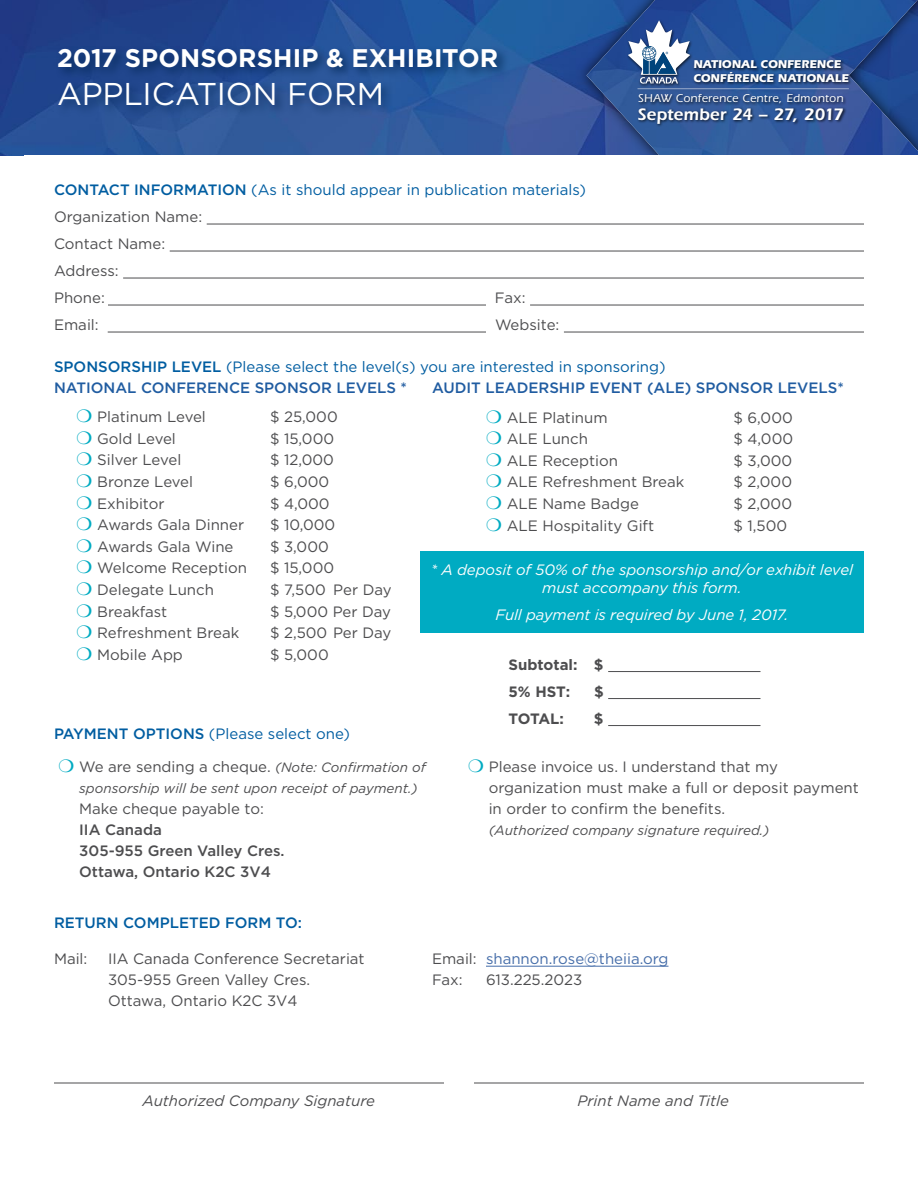
<style>
.page{position:relative;width:918px;height:1188px;background:#fff}
.page>*{position:absolute;margin:0;border:0;box-sizing:border-box;transform-origin:0 0}
.t1{font:31.5px "Gotham HTF";letter-spacing:-.005em;color:#fff}
.t2{font:700 25.5px "Gotham HTF";letter-spacing:.005em;color:#fff}
.t3{font:600 17.25px "ITC Eras Std";color:#fff}
.t4{font:15px/27px "Gotham HTF";color:#4d4d4f}
.t5{font:italic 15px/18px "Gotham HTF";letter-spacing:-.005em;color:#fff;text-align:center}
.t6{font:15px/21px "Gotham HTF";color:#005da1}
.t7{font:500 15px/21px "Gotham HTF";color:#4d4d4f}
.t8{font:italic 15px "Gotham HTF";color:#4d4d4f}
.t9{font:500 15px "Gotham HTF";color:#205ca1}
.t10{font:15px "Gotham HTF";color:#456da9}
.t11{font:700 15px/27px "Gotham HTF";color:#4d4d4f}
.t12{font:500 15px "Gotham HTF";color:#005da1}
.t13{font:italic 13.5px "Gotham HTF";color:#4d4d4f}
.t14{font:700 11.7px/14.1px "ITC Eras Std";color:#fff;scale:.96 1}
.t15{font:500 11.7px "ITC Eras Std";letter-spacing:.025em;color:#fff}
.s1{font-weight:500;color:#005da1}
.s2{color:#005da1}
.s3{font-weight:500}
.s4{font-weight:500;color:#205ca1}
.s5{color:#00abc2}
.s6{font-style:italic;font-size:13.5px}
.s7{color:#4d4d4f}
</style>
<div class="page">
<img style="left:0;top:0;width:575px;height:155px">
<img style="left:586px;top:0;width:332px;height:155px">
<div style="left:627px;top:19px;width:226px;height:107px;background:#000;opacity:.75"></div>
<hr style="left:638px;top:88px;width:211px;height:1px;background:#fff">
<svg style="left:628px;top:20px;width:62px;height:64px"></svg>
<div style="left:55px;top:46px;width:455px;height:72px;background:#00244f;opacity:.75"></div>
<hr style="left:207px;top:224px;width:657px;height:1px;background:#4d4d4f">
<hr style="left:170px;top:251px;width:694px;height:1px;background:#4d4d4f">
<hr style="left:123px;top:278px;width:741px;height:1px;background:#4d4d4f">
<hr style="left:108px;top:305px;width:378px;height:1px;background:#4d4d4f">
<hr style="left:530px;top:305px;width:334px;height:1px;background:#4d4d4f">
<hr style="left:108px;top:332px;width:378px;height:1px;background:#4d4d4f">
<hr style="left:564px;top:332px;width:300px;height:1px;background:#4d4d4f">
<div style="left:420px;top:551px;width:444px;height:82px;background:#00abc2"></div>
<hr style="left:608px;top:671px;width:152px;height:1px;background:#4d4d4f">
<hr style="left:608px;top:698px;width:152px;height:1px;background:#4d4d4f">
<hr style="left:608px;top:725px;width:152px;height:1px;background:#4d4d4f">
<hr style="left:486px;top:966px;width:182px;height:1px;background:#456da9">
<hr style="left:54px;top:1083px;width:390px;height:1px;background:#4d4d4f">
<hr style="left:474px;top:1083px;width:390px;height:1px;background:#4d4d4f">
<h2 class="t2" style="left:57px;top:44px;width:443px">2017 SPONSORSHIP &amp; EXHIBITOR</h2>
<h1 class="t1" style="left:57px;top:77px;width:329px">APPLICATION FORM</h1>
<p class="t4" style="left:54px;top:176px;width:534px"><span class="s1">CONTACT INFORMATION</span> <span class="s2">(As it should appear in publication materials)<br></span>Organization Name:<br>Contact Name:<br>Address:<br>Phone:</p>
<p class="t4" style="left:495px;top:284px;width:32px">Fax:</p>
<p class="t14" style="left:693px;top:57px;width:164px">NATIONAL CONFERENCE<br>CONFÉRENCE NATIONALE</p>
<p class="t15" style="left:638px;top:92px;width:207px">SHAW Conference Centre, Edmonton</p>
<p class="t3" style="left:638px;top:104px;width:208px">September 24 – 27, 2017</p>
<p class="t4" style="left:54px;top:311px;width:46px">Email:</p>
<p class="t4" style="left:495px;top:311px;width:66px">Website:</p>
<p class="t6" style="left:54px;top:356px;width:613px"><span class="s3">SPONSORSHIP LEVEL</span> (Please select the level(s) you are interested in sponsoring)<br><span class="s4">NATIONAL CONFERENCE SPONSOR LEVELS *</span></p>
<p class="t9" style="left:432px;top:379px;width:413px">AUDIT LEADERSHIP EVENT (ALE) SPONSOR LEVELS*</p>
<p class="t4" style="left:76px;top:403px;width:131px"><span class="s5">❍</span> Platinum Level</p>
<p class="t4" style="left:270px;top:403px;width:69px">$ 25,000</p>
<p class="t4" style="left:76px;top:425px;width:101px"><span class="s5">❍</span> Gold Level</p>
<p class="t4" style="left:270px;top:425px;width:66px">$ 15,000</p>
<p class="t4" style="left:76px;top:446px;width:106px"><span class="s5">❍</span> Silver Level</p>
<p class="t4" style="left:270px;top:446px;width:65px">$ 12,000</p>
<p class="t4" style="left:76px;top:468px;width:118px"><span class="s5">❍</span> Bronze Level</p>
<p class="t4" style="left:270px;top:468px;width:61px">$ 6,000</p>
<p class="t4" style="left:76px;top:490px;width:90px"><span class="s5">❍</span> Exhibitor</p>
<p class="t4" style="left:270px;top:490px;width:61px">$ 4,000</p>
<p class="t4" style="left:76px;top:511px;width:169px"><span class="s5">❍</span> Awards Gala Dinner</p>
<p class="t4" style="left:270px;top:511px;width:67px">$ 10,000</p>
<p class="t4" style="left:76px;top:533px;width:158px"><span class="s5">❍</span> Awards Gala Wine</p>
<p class="t4" style="left:270px;top:533px;width:60px">$ 3,000</p>
<p class="t4" style="left:76px;top:554px;width:172px"><span class="s5">❍</span> Welcome Reception</p>
<p class="t4" style="left:270px;top:554px;width:66px">$ 15,000</p>
<p class="t4" style="left:76px;top:576px;width:139px"><span class="s5">❍</span> Delegate Lunch</p>
<p class="t4" style="left:270px;top:576px;width:123px">$ 7,500 Per Day</p>
<p class="t4" style="left:76px;top:598px;width:92px"><span class="s5">❍</span> Breakfast</p>
<p class="t4" style="left:270px;top:598px;width:123px">$ 5,000 Per Day</p>
<p class="t4" style="left:76px;top:619px;width:164px"><span class="s5">❍</span> Refreshment Break</p>
<p class="t4" style="left:270px;top:619px;width:123px">$ 2,500 Per Day</p>
<p class="t4" style="left:76px;top:641px;width:108px"><span class="s5">❍</span> Mobile App</p>
<p class="t4" style="left:270px;top:641px;width:60px">$ 5,000</p>
<p class="t4" style="left:486px;top:403px;width:123px"><span class="s5">❍</span> ALE Platinum</p>
<p class="t4" style="left:734px;top:403px;width:61px">$ 6,000</p>
<p class="t4" style="left:486px;top:425px;width:103px"><span class="s5">❍</span> ALE Lunch</p>
<p class="t4" style="left:734px;top:425px;width:61px">$ 4,000</p>
<p class="t4" style="left:486px;top:447px;width:134px"><span class="s5">❍</span> ALE Reception</p>
<p class="t4" style="left:734px;top:447px;width:60px">$ 3,000</p>
<p class="t4" style="left:486px;top:468px;width:200px"><span class="s5">❍</span> ALE Refreshment Break</p>
<p class="t4" style="left:734px;top:468px;width:60px">$ 2,000</p>
<p class="t4" style="left:486px;top:490px;width:154px"><span class="s5">❍</span> ALE Name Badge</p>
<p class="t4" style="left:734px;top:490px;width:60px">$ 2,000</p>
<p class="t4" style="left:486px;top:511px;width:170px"><span class="s5">❍</span> ALE Hospitality Gift</p>
<p class="t4" style="left:734px;top:511px;width:55px">$ 1,500</p>
<p class="t5" style="left:431px;top:561px;width:424px">* A deposit of 50% of the sponsorship and/or exhibit level must accompany this form.</p>
<p class="t5" style="left:496px;top:606px;width:294px">Full payment is required by June 1, 2017.</p>
<p class="t11" style="left:508px;top:650px;width:97px">Subtotal: $<br>5% HST:</p>
<p class="t11" style="left:594px;top:677px;width:11px">$</p>
<p class="t11" style="left:508px;top:704px;width:57px">TOTAL:</p>
<p class="t11" style="left:594px;top:704px;width:11px">$</p>
<p class="t4" style="left:54px;top:717px;width:373px;line-height:32.7px"><span class="s1">PAYMENT OPTIONS</span> <span class="s2">(Please select one)<br></span><span class="s5">❍</span> We are sending a cheque. <span class="s6">(Note: Confirmation of</span></p>
<p class="t13" style="left:79px;top:781px;width:340px">sponsorship will be sent upon receipt of payment.)</p>
<p class="t4" style="left:79px;top:795px;width:186px">Make cheque payable to:</p>
<p class="t7" style="left:79px;top:819px;width:207px">IIA Canada<br>305-955 Green Valley Cres.<br>Ottawa, Ontario K2C 3V4</p>
<p class="t4" style="left:489px;top:756px;width:372px;line-height:21px;text-indent:-21px"><span class="s5">❍</span> Please invoice us. I understand that my organization must make a full or deposit payment in order to confirm the benefits.</p>
<p class="t13" style="left:489px;top:823px;width:282px">(Authorized company signature required.)</p>
<p class="t12" style="left:54px;top:914px;width:250px">RETURN COMPLETED FORM TO:</p>
<p class="t4" style="left:54px;top:945px;width:35px">Mail:</p>
<p class="t4" style="left:108px;top:945px;width:258px">IIA Canada Conference Secretariat</p>
<p class="t10" style="left:432px;top:951px;width:238px"><span class="s7">Email:</span> shannon.rose@theiia.org</p>
<p class="t4" style="left:108px;top:966px;width:204px">305-955 Green Valley Cres.</p>
<p class="t4" style="left:432px;top:966px;width:32px">Fax:</p>
<p class="t4" style="left:486px;top:966px;width:98px">613.225.2023</p>
<p class="t4" style="left:108px;top:987px;width:191px">Ottawa, Ontario K2C 3V4</p>
<p class="t8" style="left:143px;top:1093px;width:234px">Authorized Company Signature</p>
<p class="t8" style="left:578px;top:1093px;width:153px">Print Name and Title</p>
</div>
